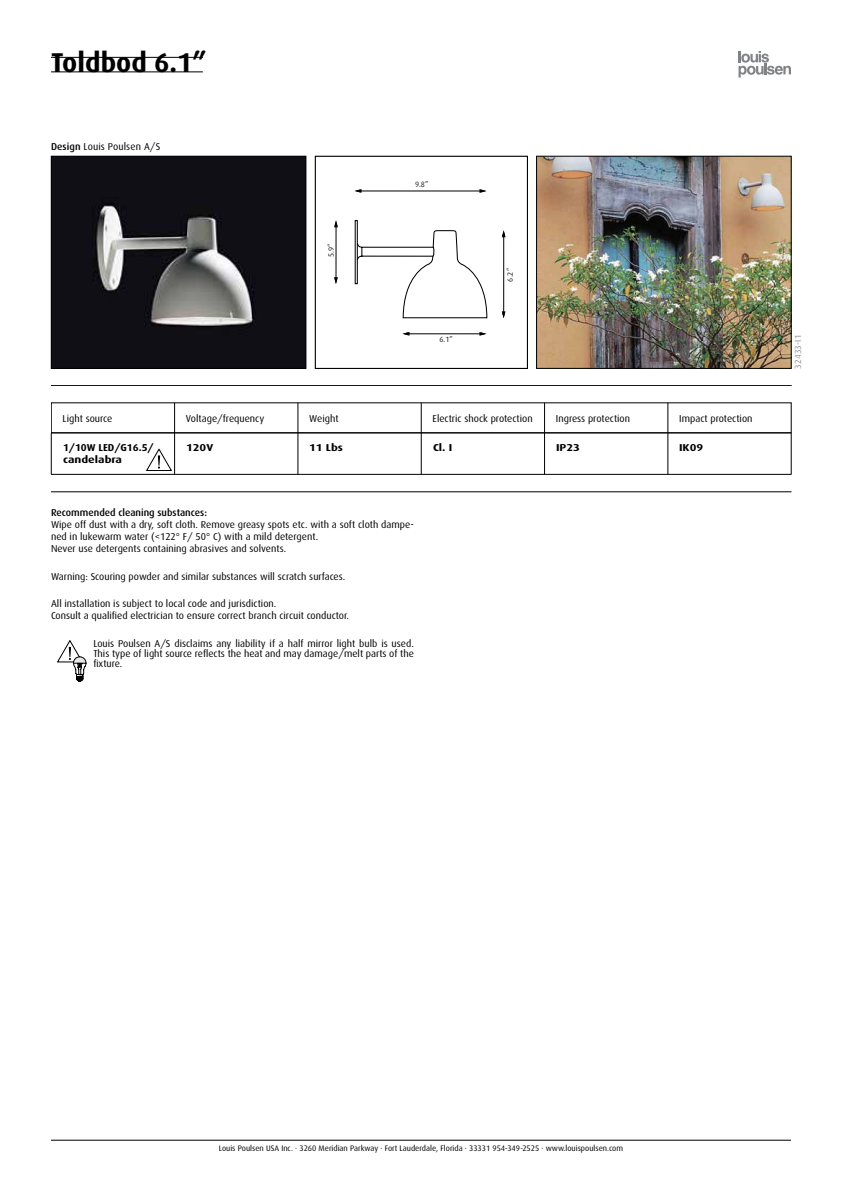
<style>
.page{position:relative;width:842px;height:1191px;background:#fff}
.page>*{position:absolute;margin:0;border:0;box-sizing:border-box;transform-origin:0 0}
.t1{font:700 27.2px "Dax";color:#000}
.t2{font:10px/10px "Dax";color:#000;text-align:justify}
.t3{font:700 10px "Dax";color:#000;scale:1.2 1}
.t4{font:500 10px "Dax";color:#000}
.t5{font:700 10px "Dax";color:#000;scale:1.05 1}
.t6{font:9px "Dax";color:#939598}
.t7{font:8px "Dax";color:#000}
.t8{font:7.7px "Dax";color:#1e191d}
.s1{font-weight:500}
</style>
<div class="page">
<svg style="left:146px;top:448px;width:26px;height:23px"></svg>
<svg style="left:56px;top:640px;width:30px;height:41px"></svg>
<svg style="left:738px;top:51px;width:53px;height:27px"></svg>
<hr style="left:51px;top:1140px;width:740px;height:1px;background:#000">
<hr style="left:51px;top:385px;width:740px;height:1px;background:#000">
<hr style="left:174px;top:403px;width:1px;height:30px;background:#000">
<hr style="left:298px;top:403px;width:1px;height:30px;background:#000">
<hr style="left:421px;top:403px;width:1px;height:30px;background:#000">
<hr style="left:544px;top:403px;width:1px;height:30px;background:#000">
<hr style="left:668px;top:403px;width:1px;height:30px;background:#000">
<div style="left:51px;top:402px;width:740px;height:31px;border:1px solid #000"></div>
<hr style="left:51px;top:474px;width:740px;height:1px;background:#000">
<hr style="left:51px;top:491px;width:740px;height:1px;background:#000">
<hr style="left:51px;top:433px;width:1px;height:41px;background:#000">
<hr style="left:174px;top:433px;width:1px;height:41px;background:#000">
<hr style="left:298px;top:433px;width:1px;height:41px;background:#000">
<hr style="left:421px;top:433px;width:1px;height:41px;background:#000">
<hr style="left:544px;top:433px;width:1px;height:41px;background:#000">
<hr style="left:791px;top:433px;width:1px;height:41px;background:#000">
<hr style="left:668px;top:433px;width:1px;height:41px;background:#000">
<img style="left:53px;top:158px;width:251px;height:209px">
<div style="left:51px;top:156px;width:255px;height:213px;border:1px solid #000"></div>
<hr style="left:51px;top:57px;width:152px;height:1px;background:#000">
<hr style="left:51px;top:72px;width:152px;height:1px;background:#000">
<svg style="left:356px;top:230px;width:132px;height:89px"></svg>
<div style="left:355px;top:220px;width:3px;height:64px;border:1px solid #010101"></div>
<hr style="left:503px;top:234px;width:1px;height:81px;background:#010101">
<hr style="left:336px;top:224px;width:1px;height:57px;background:#010101">
<hr style="left:405px;top:333px;width:78px;height:1px;background:#010101">
<hr style="left:357px;top:191px;width:126px;height:1px;background:#010101">
<svg style="left:502px;top:311px;width:3px;height:7px"></svg>
<svg style="left:334px;top:277px;width:4px;height:7px"></svg>
<svg style="left:479px;top:189px;width:7px;height:4px"></svg>
<svg style="left:479px;top:332px;width:7px;height:4px"></svg>
<svg style="left:334px;top:220px;width:4px;height:7px"></svg>
<svg style="left:502px;top:230px;width:3px;height:7px"></svg>
<svg style="left:355px;top:189px;width:7px;height:4px"></svg>
<svg style="left:403px;top:332px;width:6px;height:4px"></svg>
<div style="left:315px;top:156px;width:213px;height:213px;border:1px solid #000"></div>
<img style="left:538px;top:158px;width:251px;height:209px">
<div style="left:536px;top:156px;width:255px;height:213px;border:1px solid #000"></div>
<h1 class="t1" style="left:51px;top:47px;width:157px">Toldbod 6.1”</h1>
<p class="t2" style="left:51px;top:141px;width:111px"><span class="s1">Design</span> Louis Poulsen A/S</p>
<p class="t8" style="left:327px;top:257px;width:15px;rotate:-90deg">5.9”</p>
<p class="t8" style="left:415px;top:180px;width:15px">9.8”</p>
<p class="t8" style="left:439px;top:335px;width:15px">6.1”</p>
<p class="t8" style="left:506px;top:281px;width:15px;rotate:-90deg">6.2”</p>
<p class="t2" style="left:63px;top:413px;width:51px">Light source</p>
<p class="t2" style="left:186px;top:413px;width:80px">Voltage/frequency</p>
<p class="t2" style="left:309px;top:413px;width:31px">Weight</p>
<p class="t2" style="left:433px;top:413px;width:102px">Electric shock protection</p>
<p class="t2" style="left:556px;top:413px;width:76px">Ingress protection</p>
<p class="t2" style="left:679px;top:413px;width:75px">Impact protection</p>
<p class="t5" style="left:63px;top:441px;width:88px">1/10W LED/G16.5/</p>
<p class="t3" style="left:186px;top:441px;width:24px">120V</p>
<p class="t3" style="left:309px;top:441px;width:30px">11 Lbs</p>
<p class="t3" style="left:433px;top:441px;width:18px">Cl. I</p>
<p class="t3" style="left:556px;top:441px;width:21px">IP23</p>
<p class="t3" style="left:679px;top:441px;width:22px">IK09</p>
<p class="t3" style="left:63px;top:453px;width:51px">candelabra</p>
<p class="t4" style="left:51px;top:507px;width:157px">Recommended cleaning substances:</p>
<p class="t2" style="left:51px;top:519px;width:364px;line-height:11.9px;text-align:left">Wipe off dust with a dry, soft cloth. Remove greasy spots etc. with a soft cloth dampe&shy;ned in lukewarm water (&lt;122° F/ 50° C) with a mild detergent.<br>Never use detergents containing abrasives and solvents.</p>
<p class="t2" style="left:51px;top:571px;width:296px">Warning: Scouring powder and similar substances will scratch surfaces.</p>
<p class="t2" style="left:51px;top:599px;width:227px">All installation is subject to local code and jurisdiction.</p>
<p class="t2" style="left:51px;top:610px;width:299px">Consult a qualified electrician to ensure correct branch circuit conductor.</p>
<p class="t2" style="left:93px;top:638px;width:322px">Louis Poulsen A/S disclaims any liability if a half mirror light bulb is used.<br>This type of light source reflects the heat and may damage/melt parts of the fixture.</p>
<p class="t6" style="left:793px;top:369px;width:36px;rotate:-90deg">32433-I1</p>
<p class="t7" style="left:219px;top:1144px;width:406px">Louis Poulsen USA Inc. · 3260 Meridian Parkway · Fort Lauderdale, Florida · 33331 954-349-2525 · www.louispoulsen.com</p>
</div>
